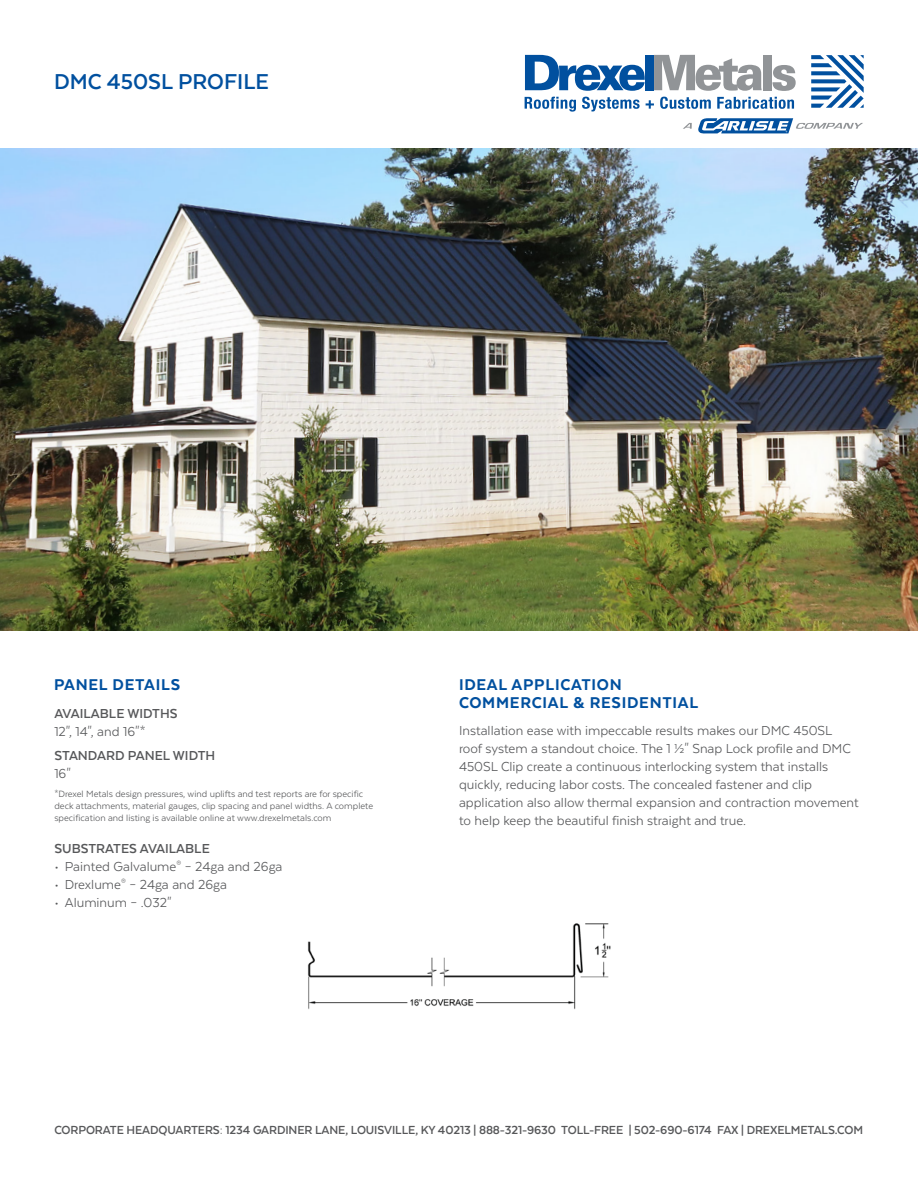
<style>
.page{position:relative;width:918px;height:1188px;background:#fff}
.page>*{position:absolute;margin:0;border:0;box-sizing:border-box;transform-origin:0 0}
.t1{font:700 24.75px "Texta";color:#01509f}
.t2{font:800 18px/18.6px "Texta";letter-spacing:.04em;color:#01509f}
.t3{font:15px/18px "Texta";color:#57585a}
.t4{font:700 15px "Texta";color:#57585a}
.t5{font:700 13.5px "Texta";letter-spacing:-.01em;color:#57585a}
.t6{font:10.5px/12px "Texta";color:#57585a}
</style>
<div class="page">
<div style="left:645px;top:55px;width:9px;height:35px;background:#01509f"></div>
<svg style="left:654px;top:55px;width:108px;height:36px"></svg>
<div style="left:763px;top:55px;width:9px;height:35px;background:#919497"></div>
<svg style="left:772px;top:65px;width:24px;height:26px"></svg>
<svg style="left:525px;top:55px;width:120px;height:36px"></svg>
<svg style="left:811px;top:55px;width:53px;height:53px"></svg>
<svg style="left:525px;top:97px;width:51px;height:15px"></svg>
<svg style="left:582px;top:97px;width:58px;height:14px"></svg>
<svg style="left:646px;top:100px;width:8px;height:9px"></svg>
<svg style="left:660px;top:97px;width:51px;height:12px"></svg>
<svg style="left:717px;top:97px;width:77px;height:12px"></svg>
<svg style="left:683px;top:123px;width:9px;height:6px"></svg>
<svg style="left:698px;top:118px;width:165px;height:15px"></svg>
<img style="left:0;top:148px;width:918px;height:483px">
<img style="left:307px;top:923px;width:304px;height:87px">
<h1 class="t1" style="left:54px;top:69px;width:217px">DMC 450SL PROFILE</h1>
<p class="t2" style="left:54px;top:676px;width:128px">PANEL DETAILS</p>
<p class="t4" style="left:54px;top:705px;width:125px">AVAILABLE WIDTHS</p>
<p class="t3" style="left:54px;top:722px;width:93px">12", 14", and 16"*</p>
<p class="t4" style="left:54px;top:748px;width:163px">STANDARD PANEL WIDTH</p>
<p class="t3" style="left:54px;top:765px;width:18px">16"</p>
<p class="t6" style="left:54px;top:788px;width:320px">*Drexel Metals design pressures, wind uplifts and test reports are for specific deck attachments, material gauges, clip spacing and panel widths. A complete specification and listing is available online at www.drexelmetals.com</p>
<p class="t4" style="left:54px;top:840px;width:157px">SUBSTRATES AVAILABLE</p>
<p class="t3" style="left:54px;top:857px;width:230px">• Painted Galvalume<sup>®</sup> – 24ga and 26ga</p>
<p class="t3" style="left:54px;top:875px;width:174px">• Drexlume<sup>®</sup> – 24ga and 26ga</p>
<p class="t3" style="left:54px;top:893px;width:119px">• Aluminum – .032"</p>
<p class="t2" style="left:459px;top:675px;width:241px">IDEAL APPLICATION<br>COMMERCIAL &amp; RESIDENTIAL</p>
<p class="t3" style="left:459px;top:721px;width:401px">Installation ease with impeccable results makes our DMC 450SL roof system a standout choice. The 1 ½" Snap Lock profile and DMC 450SL Clip create a continuous interlocking system that installs quickly, reducing labor costs. The concealed fastener and clip application also allow thermal expansion and contraction movement to help keep the beautiful finish straight and true.</p>
<p class="t5" style="left:54px;top:1123px;width:810px">CORPORATE HEADQUARTERS: 1234 GARDINER LANE, LOUISVILLE, KY 40213 | 888-321-9630 TOLL-FREE | 502-690-6174 FAX | DREXELMETALS.COM</p>
</div>
